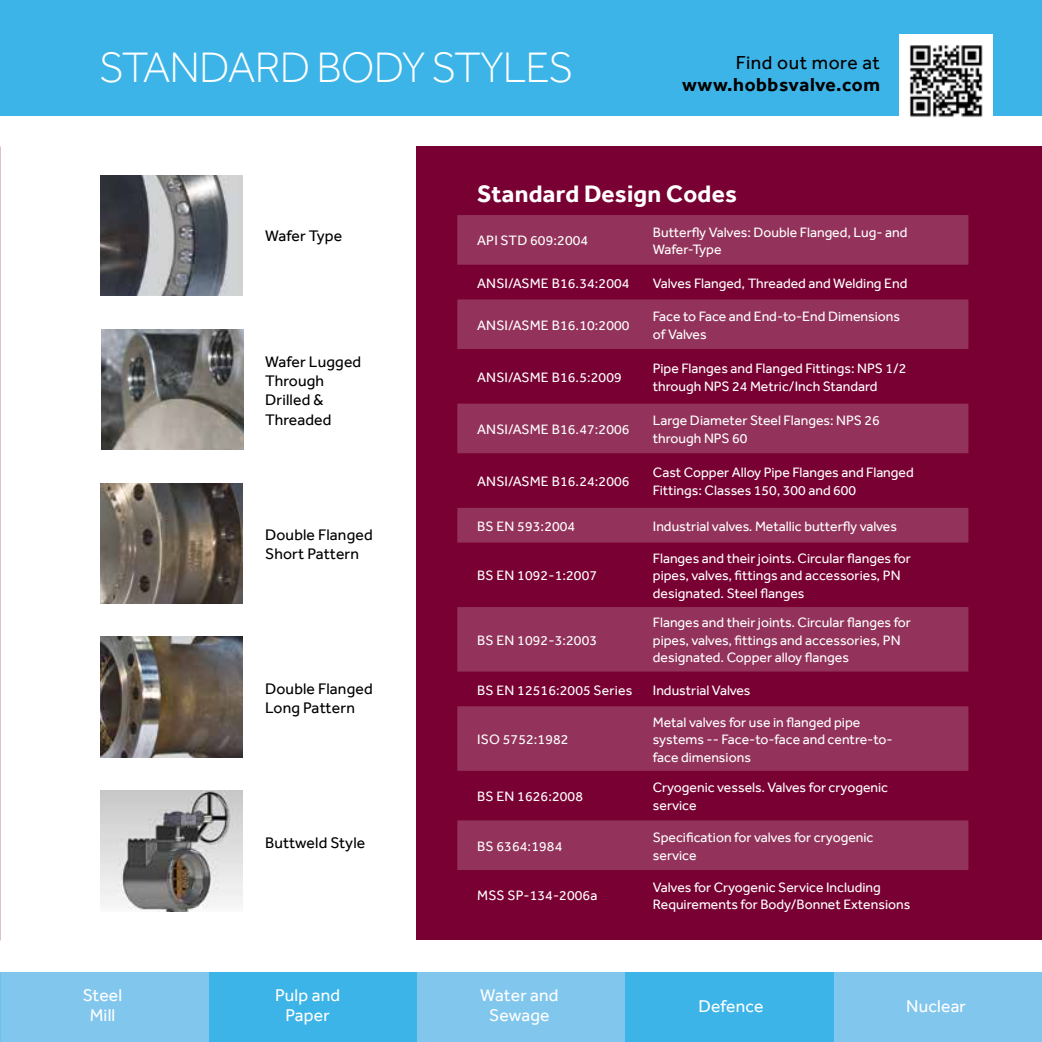
<style>
.page{position:relative;width:1042px;height:1042px;background:#fff}
.page>*{position:absolute;margin:0;border:0;box-sizing:border-box;transform-origin:0 0}
.t1{font:300 43.75px "Effra";letter-spacing:-.02em;color:#fff}
.t2{font:700 24.5px "Effra";letter-spacing:.01em;color:#fff}
.t3{font:700 19.25px "Effra";letter-spacing:.03em;color:#000}
.t4{font:19.25px "Effra";letter-spacing:.03em;color:#000}
.t5{font:17.5px/19.2px "Effra";letter-spacing:.01em;color:#fff;text-align:center}
.t6{font:15.75px/19.2px "Effra";letter-spacing:.01em;color:#000}
.t7{font:14px/17.5px "Effra";color:#fff}
</style>
<div class="page">
<div style="left:417px;top:146px;width:625px;height:794px;background:#780032"></div>
<div style="left:0;top:0;width:1042px;height:115px;background:#3cb4e7"></div>
<img style="left:900px;top:34px;width:92px;height:83px">
<svg style="left:457px;top:215px;width:511px;height:655px;fill:#93335b"></svg>
<img style="left:101px;top:329px;width:143px;height:121px">
<img style="left:100px;top:175px;width:143px;height:121px">
<img style="left:100px;top:483px;width:143px;height:120px">
<img style="left:100px;top:637px;width:143px;height:120px">
<img style="left:100px;top:790px;width:143px;height:121px">
<div style="left:833px;top:972px;width:209px;height:70px;background:#81c6ed"></div>
<div style="left:625px;top:972px;width:208px;height:70px;background:#3cb4e7"></div>
<div style="left:417px;top:972px;width:208px;height:70px;background:#81c6ed"></div>
<div style="left:208px;top:972px;width:209px;height:70px;background:#3cb4e7"></div>
<div style="left:0;top:972px;width:208px;height:70px;background:#81c6ed"></div>
<h1 class="t1" style="left:99px;top:42px;width:475px">STANDARD BODY STYLES</h1>
<h3 class="t4" style="left:736px;top:51px;width:146px">Find out more at</h3>
<h3 class="t3" style="left:682px;top:73px;width:199px">www.hobbsvalve.com</h3>
<p class="t6" style="left:265px;top:226px;width:79px">Wafer Type</p>
<p class="t6" style="left:265px;top:352px;width:98px">Wafer Lugged<br>Through<br>Drilled &amp;<br>Threaded</p>
<p class="t6" style="left:265px;top:525px;width:109px">Double Flanged<br>Short Pattern</p>
<p class="t6" style="left:265px;top:679px;width:109px">Double Flanged<br>Long Pattern</p>
<p class="t6" style="left:265px;top:832px;width:102px">Buttweld Style</p>
<h2 class="t2" style="left:477px;top:179px;width:261px">Standard Design Codes</h2>
<p class="t7" style="left:477px;top:232px;width:112px">API STD 609:2004</p>
<p class="t7" style="left:653px;top:223px;width:256px">Butterfly Valves: Double Flanged, Lug- and<br>Wafer-Type</p>
<p class="t7" style="left:477px;top:274px;width:154px">ANSI/ASME B16.34:2004</p>
<p class="t7" style="left:653px;top:274px;width:256px">Valves Flanged, Threaded and Welding End</p>
<p class="t7" style="left:477px;top:316px;width:154px">ANSI/ASME B16.10:2000</p>
<p class="t7" style="left:653px;top:307px;width:249px">Face to Face and End-to-End Dimensions of Valves</p>
<p class="t7" style="left:477px;top:368px;width:146px">ANSI/ASME B16.5:2009</p>
<p class="t7" style="left:653px;top:359px;width:255px">Pipe Flanges and Flanged Fittings: NPS 1/2 through NPS 24 Metric/Inch Standard</p>
<p class="t7" style="left:477px;top:420px;width:154px">ANSI/ASME B16.47:2006</p>
<p class="t7" style="left:653px;top:412px;width:228px">Large Diameter Steel Flanges: NPS 26 through NPS 60</p>
<p class="t7" style="left:477px;top:472px;width:154px">ANSI/ASME B16.24:2006</p>
<p class="t7" style="left:653px;top:464px;width:262px">Cast Copper Alloy Pipe Flanges and Flanged<br>Fittings: Classes 150, 300 and 600</p>
<p class="t7" style="left:477px;top:517px;width:100px">BS EN 593:2004</p>
<p class="t7" style="left:653px;top:517px;width:246px">Industrial valves. Metallic butterfly valves</p>
<p class="t7" style="left:477px;top:567px;width:121px">BS EN 1092-1:2007</p>
<p class="t7" style="left:653px;top:549px;width:260px">Flanges and their joints. Circular flanges for pipes, valves, fittings and accessories, PN designated. Steel flanges</p>
<p class="t7" style="left:477px;top:631px;width:121px">BS EN 1092-3:2003</p>
<p class="t7" style="left:653px;top:614px;width:260px">Flanges and their joints. Circular flanges for pipes, valves, fittings and accessories, PN designated. Copper alloy flanges</p>
<p class="t7" style="left:477px;top:681px;width:157px">BS EN 12516:2005 Series</p>
<p class="t7" style="left:653px;top:681px;width:99px">Industrial Valves</p>
<p class="t7" style="left:477px;top:730px;width:93px">ISO 5752:1982</p>
<p class="t7" style="left:653px;top:713px;width:241px">Metal valves for use in flanged pipe systems -- Face-to-face and centre-to&shy;face dimensions</p>
<p class="t7" style="left:477px;top:787px;width:107px">BS EN 1626:2008</p>
<p class="t7" style="left:653px;top:779px;width:237px">Cryogenic vessels. Valves for cryogenic service</p>
<p class="t7" style="left:477px;top:837px;width:87px">BS 6364:1984</p>
<p class="t7" style="left:653px;top:828px;width:222px">Specification for valves for cryogenic service</p>
<p class="t7" style="left:477px;top:887px;width:122px">MSS SP-134-2006a</p>
<p class="t7" style="left:653px;top:878px;width:259px">Valves for Cryogenic Service Including<br>Requirements for Body/Bonnet Extensions</p>
<p class="t5" style="left:83px;top:985px;width:41px">Steel<br>Mill</p>
<p class="t5" style="left:275px;top:985px;width:66px">Pulp and<br>Paper</p>
<p class="t5" style="left:480px;top:985px;width:80px">Water and<br>Sewage</p>
<p class="t5" style="left:698px;top:997px;width:67px">Defence</p>
<p class="t5" style="left:906px;top:997px;width:61px">Nuclear</p>
</div>
